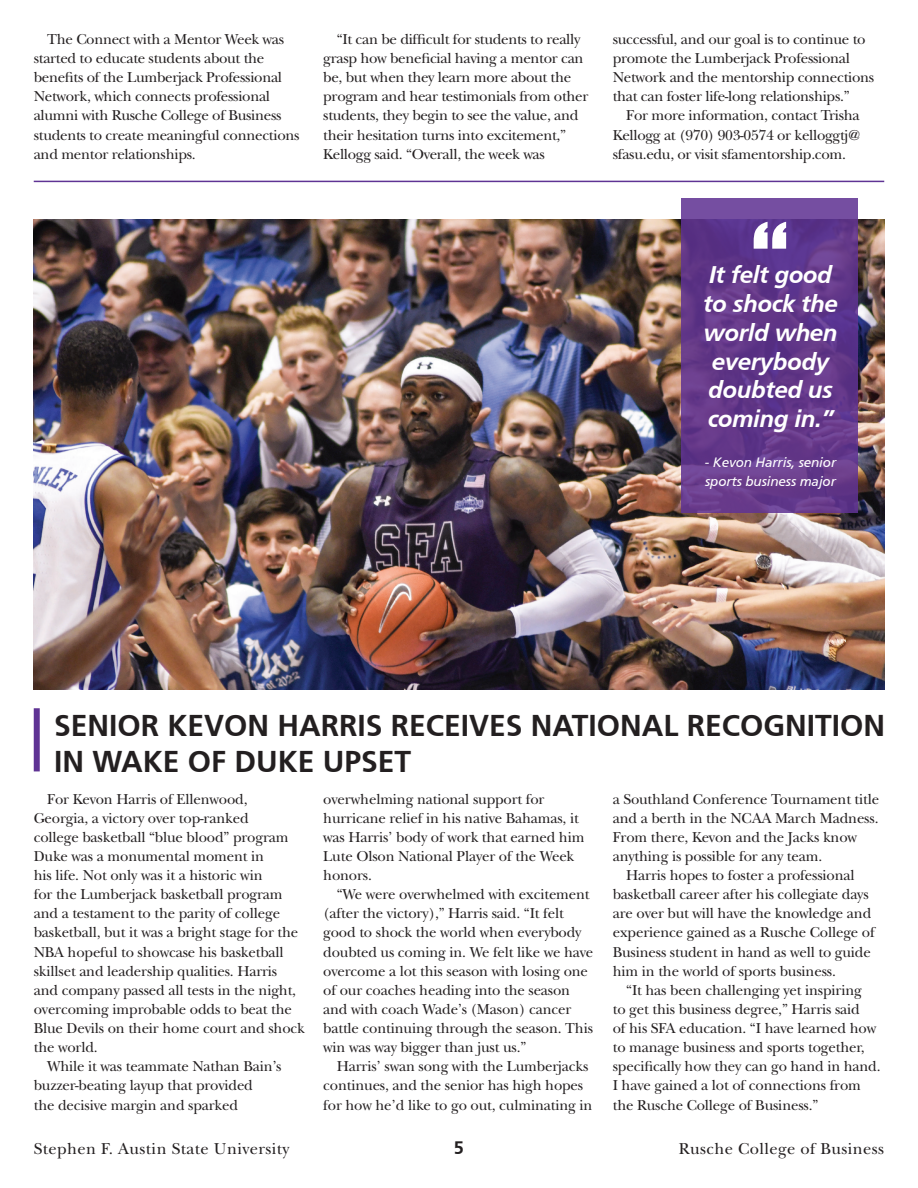
<style>
.page{position:relative;width:918px;height:1188px;background:#fff}
.page>*{position:absolute;margin:0;border:0;box-sizing:border-box;transform-origin:0 0}
.t1{font:700 30px/36px "Frutiger";color:#231f20}
.t2{font:italic 700 24px/28.8px "Frutiger";letter-spacing:-.015em;color:#fff;text-align:center}
.t3{font:700 18px "Frutiger";color:#231f20}
.t4{font:16.5px "New Baskerville Std";letter-spacing:.025em;color:#231f20}
.t5{font:15px/19.2px "New Baskerville Std";letter-spacing:-.01em;color:#231f20}
.t6{font:italic 13.5px/19.2px "Frutiger";letter-spacing:-.01em;color:#fff}
</style>
<div class="page">
<hr style="left:34px;top:181px;width:850px;height:1px;background:#5f3394">
<div style="left:34px;top:708px;width:6px;height:63px;background:#5f3394"></div>
<img style="left:34px;top:219px;width:850px;height:471px">
<svg style="left:681px;top:199px;width:177px;height:314px;background:#63398b"></svg>
<svg style="left:754px;top:222px;width:32px;height:27px"></svg>
<p class="t5" style="left:34px;top:30px;width:267px;text-indent:14px">The Connect with a Mentor Week was started to educate students about the benefits of the Lumberjack Professional Network, which connects professional alumni with Rusche College of Business students to create meaningful connections and mentor relationships.</p>
<p class="t5" style="left:323px;top:30px;width:267px;text-indent:14px">“It can be difficult for students to really grasp how beneficial having a mentor can be, but when they learn more about the program and hear testimonials from other students, they begin to see the value, and their hesitation turns into excitement,” Kellogg said. “Overall, the week was</p>
<p class="t5" style="left:613px;top:30px;width:263px">successful, and our goal is to continue to promote the Lumberjack Professional Network and the mentorship connections that can foster life-long relationships.”</p>
<p class="t5" style="left:613px;top:106px;width:249px;text-align:justify;text-indent:14px">For more information, contact Trisha Kellogg at (970) 903-0574 or kelloggtj@ sfasu.edu, or visit sfamentorship.com.</p>
<h2 class="t2" style="left:703px;top:260px;width:136px">It felt good to shock the world when everybody doubted us coming in.”</h2>
<p class="t6" style="left:705px;top:453px;width:133px">- Kevon Harris, senior sports business major</p>
<h1 class="t1" style="left:54px;top:707px;width:833px">SENIOR KEVON HARRIS RECEIVES NATIONAL RECOGNITION<br>IN WAKE OF DUKE UPSET</h1>
<p class="t5" style="left:47px;top:789px;width:202px">For Kevon Harris of Ellenwood,</p>
<p class="t5" style="left:34px;top:808px;width:216px">Georgia, a victory over top-ranked</p>
<p class="t5" style="left:34px;top:827px;width:256px">college basketball “blue blood” program</p>
<p class="t5" style="left:34px;top:847px;width:232px">Duke was a monumental moment in</p>
<p class="t5" style="left:34px;top:866px;width:230px">his life. Not only was it a historic win</p>
<p class="t5" style="left:34px;top:885px;width:250px">for the Lumberjack basketball program</p>
<p class="t5" style="left:34px;top:904px;width:248px">and a testament to the parity of college</p>
<p class="t5" style="left:34px;top:923px;width:266px">basketball, but it was a bright stage for the</p>
<p class="t5" style="left:34px;top:942px;width:251px">NBA hopeful to showcase his basketball</p>
<p class="t5" style="left:34px;top:961px;width:245px">skillset and leadership qualities. Harris</p>
<p class="t5" style="left:34px;top:980px;width:264px">and company passed all tests in the night,</p>
<p class="t5" style="left:34px;top:1000px;width:260px">overcoming improbable odds to beat the</p>
<p class="t5" style="left:34px;top:1019px;width:273px">Blue Devils on their home court and shock</p>
<p class="t5" style="left:34px;top:1038px;width:66px">the world.</p>
<p class="t5" style="left:47px;top:1057px;width:236px">While it was teammate Nathan Bain’s</p>
<p class="t5" style="left:34px;top:1076px;width:221px">buzzer-beating layup that provided</p>
<p class="t5" style="left:34px;top:1095px;width:206px">the decisive margin and sparked</p>
<p class="t5" style="left:323px;top:789px;width:263px">overwhelming national support for hurricane relief in his native Bahamas, it was Harris’ body of work that earned him<br>Lute Olson National Player of the Week honors.</p>
<p class="t5" style="left:323px;top:885px;width:272px;text-indent:13px">“We were overwhelmed with excitement (after the victory),” Harris said. “It felt good to shock the world when everybody doubted us coming in. We felt like we have overcome a lot this season with losing one of our coaches heading into the season and with coach Wade’s (Mason) cancer battle continuing through the season. This win was way bigger than just us.”</p>
<p class="t5" style="left:323px;top:1057px;width:271px;text-indent:13px">Harris’ swan song with the Lumberjacks continues, and the senior has high hopes for how he’d like to go out, culminating in</p>
<p class="t5" style="left:613px;top:789px;width:268px">a Southland Conference Tournament title</p>
<p class="t5" style="left:613px;top:808px;width:267px">and a berth in the NCAA March Madness.</p>
<p class="t5" style="left:613px;top:827px;width:246px">From there, Kevon and the Jacks know</p>
<p class="t5" style="left:613px;top:847px;width:211px">anything is possible for any team.</p>
<p class="t5" style="left:626px;top:866px;width:230px">Harris hopes to foster a professional</p>
<p class="t5" style="left:613px;top:885px;width:258px">basketball career after his collegiate days</p>
<p class="t5" style="left:613px;top:904px;width:260px">are over but will have the knowledge and</p>
<p class="t5" style="left:613px;top:923px;width:264px">experience gained as a Rusche College of</p>
<p class="t5" style="left:613px;top:942px;width:260px">Business student in hand as well to guide</p>
<p class="t5" style="left:613px;top:961px;width:225px">him in the world of sports business.</p>
<p class="t5" style="left:626px;top:980px;width:237px">“It has been challenging yet inspiring</p>
<p class="t5" style="left:613px;top:1000px;width:249px">to get this business degree,” Harris said</p>
<p class="t5" style="left:613px;top:1019px;width:265px">of his SFA education. “I have learned how</p>
<p class="t5" style="left:613px;top:1038px;width:254px">to manage business and sports together,</p>
<p class="t5" style="left:613px;top:1057px;width:269px">specifically how they can go hand in hand.</p>
<p class="t5" style="left:613px;top:1076px;width:250px">I have gained a lot of connections from</p>
<p class="t5" style="left:613px;top:1095px;width:207px">the Rusche College of Business.”</p>
<p class="t4" style="left:34px;top:1139px;width:257px">Stephen F. Austin State University</p>
<p class="t3" style="left:454px;top:1137px;width:12px">5</p>
<p class="t4" style="left:679px;top:1139px;width:207px">Rusche College of Business</p>
</div>
